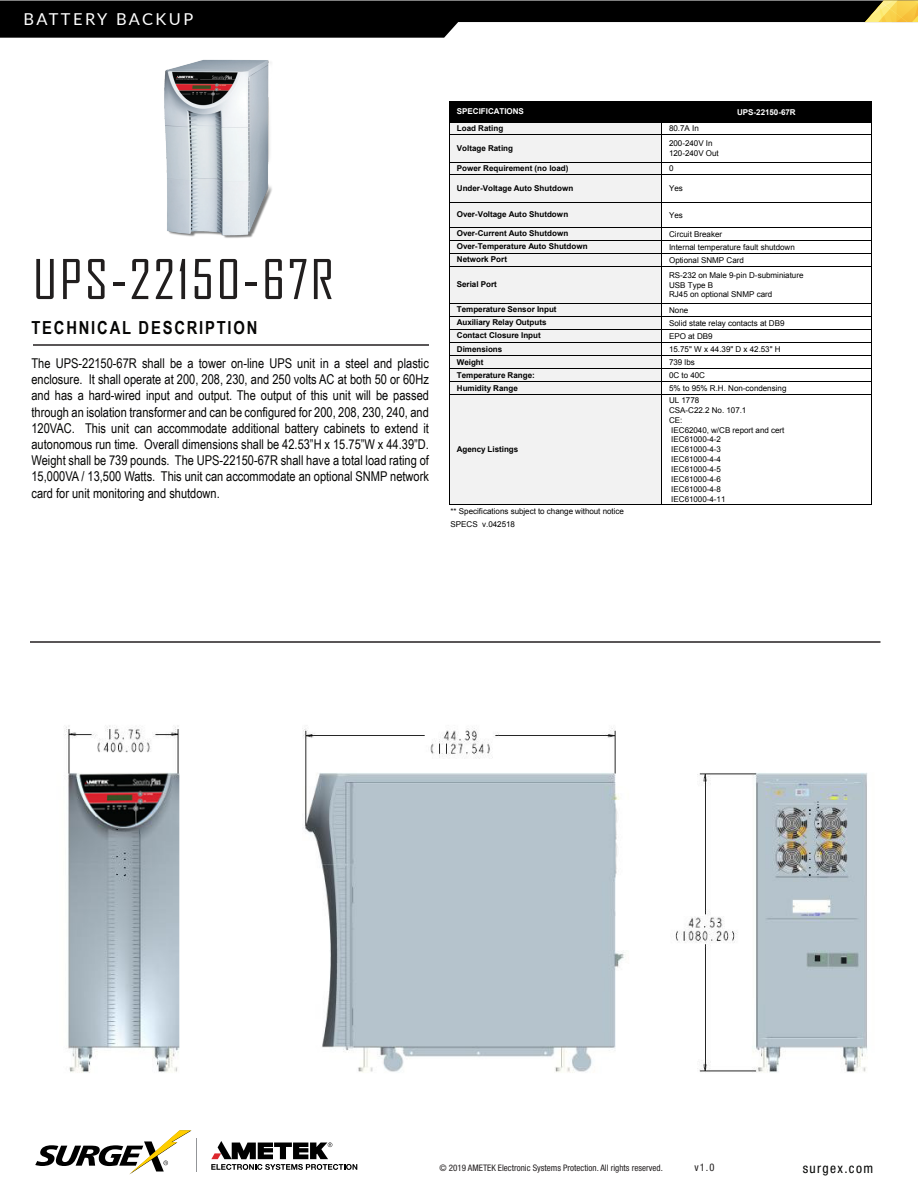
<style>
.page{position:relative;width:918px;height:1188px;background:#fff}
.page>*{position:absolute;margin:0;border:0;box-sizing:border-box;transform-origin:0 0}
.t1{font:52.5px "Agency FB";letter-spacing:.05em;color:#211e1e;scale:1.04 1}
.t2{font:700 18px "Arial Narrow";letter-spacing:.1em;color:#050504}
.t3{font:16.35px "Lato";letter-spacing:.15em;color:#fff}
.t4{font:13.5px/16.2px "Arial Narrow";color:#050504;text-align:justify}
.t5{font:condensed 13.5px "Helvetica Neue";letter-spacing:.1em;color:#050605}
.t6{font:condensed 10.5px "Helvetica Neue";color:#211e1e}
.t7{font:condensed 9px "Helvetica Neue";color:#231f20}
.t8{font:8.1px/9.9px "Arial";letter-spacing:-.005em;color:#000}
.t9{font:700 8.1px/13px "Arial";color:#000}
.t10{font:700 8.1px "Arial";letter-spacing:-.005em;color:#fff}
</style>
<div class="page">
<img style="left:164px;top:59px;width:108px;height:179px">
<svg style="left:211px;top:1141px;width:146px;height:29px"></svg>
<hr style="left:196px;top:1138px;width:1px;height:33px;background:#939598">
<svg style="left:35px;top:1130px;width:156px;height:44px"></svg>
<svg style="left:0;top:1px;width:918px;height:37px"></svg>
<div style="left:449px;top:101px;width:422px;height:21px;background:#000"></div>
<div style="left:449px;top:122px;width:212px;height:382px;background:#f2f2f2"></div>
<hr style="left:449px;top:122px;width:1px;height:382px;background:#000">
<hr style="left:661px;top:123px;width:1px;height:381px;background:#000">
<hr style="left:871px;top:123px;width:1px;height:381px;background:#000">
<hr style="left:449px;top:122px;width:423px;height:1px;background:#000">
<hr style="left:449px;top:135px;width:423px;height:1px;background:#000">
<hr style="left:449px;top:162px;width:423px;height:1px;background:#000">
<hr style="left:449px;top:174px;width:423px;height:1px;background:#000">
<hr style="left:449px;top:202px;width:423px;height:1px;background:#000">
<hr style="left:449px;top:227px;width:423px;height:1px;background:#000">
<hr style="left:449px;top:240px;width:423px;height:1px;background:#000">
<hr style="left:449px;top:253px;width:423px;height:1px;background:#000">
<hr style="left:449px;top:266px;width:423px;height:1px;background:#000">
<hr style="left:449px;top:303px;width:423px;height:1px;background:#000">
<hr style="left:449px;top:316px;width:423px;height:1px;background:#000">
<hr style="left:449px;top:329px;width:423px;height:1px;background:#000">
<hr style="left:449px;top:342px;width:423px;height:1px;background:#000">
<hr style="left:449px;top:355px;width:423px;height:1px;background:#000">
<hr style="left:449px;top:368px;width:423px;height:1px;background:#000">
<hr style="left:449px;top:381px;width:423px;height:1px;background:#000">
<hr style="left:449px;top:394px;width:423px;height:1px;background:#000">
<hr style="left:449px;top:504px;width:423px;height:1px;background:#000">
<hr style="left:33px;top:344px;width:396px;height:2px;background:#231f20">
<hr style="left:30px;top:641px;width:850px;height:2px;background:#231f20">
<img style="left:64px;top:725px;width:803px;height:348px">
<p class="t3" style="left:24px;top:8px;width:171px">BATTERY BACKUP</p>
<h1 class="t1" style="left:33px;top:247px;width:291px">UPS-22150-67R</h1>
<h2 class="t2" style="left:32px;top:314px;width:227px">TECHNICAL DESCRIPTION</h2>
<p class="t4" style="left:32px;top:355px;width:399px">The UPS-22150-67R shall be a tower on-line UPS unit in a steel and plastic enclosure. It shall operate at 200, 208, 230, and 250 volts AC at both 50 or 60Hz and has a hard-wired input and output. The output of this unit will be passed through an isolation transformer and can be configured for 200, 208, 230, 240, and 120VAC. This unit can accommodate additional battery cabinets to extend it autonomous run time. Overall dimensions shall be 42.53”H x 15.75”W x 44.39”D.<br>Weight shall be 739 pounds. The UPS-22150-67R shall have a total load rating of 15,000VA / 13,500 Watts. This unit can accommodate an optional SNMP network card for unit monitoring and shutdown.</p>
<p class="t10" style="left:457px;top:106px;width:69px">SPECIFICATIONS</p>
<p class="t9" style="left:457px;top:142px;width:58px">Voltage Rating</p>
<p class="t9" style="left:457px;top:122px;width:48px">Load Rating</p>
<p class="t9" style="left:457px;top:162px;width:113px">Power Requirement (no load)</p>
<p class="t9" style="left:457px;top:182px;width:118px">Under-Voltage Auto Shutdown</p>
<p class="t9" style="left:457px;top:208px;width:113px">Over-Voltage Auto Shutdown</p>
<p class="t9" style="left:457px;top:227px;width:113px">Over-Current Auto Shutdown</p>
<p class="t9" style="left:457px;top:240px;width:132px">Over-Temperature Auto Shutdown<br>Network Port</p>
<p class="t9" style="left:457px;top:278px;width:41px">Serial Port</p>
<p class="t9" style="left:457px;top:303px;width:101px">Temperature Sensor Input</p>
<p class="t9" style="left:457px;top:316px;width:91px">Auxiliary Relay Outputs<br>Contact Closure Input<br>Dimensions<br>Weight<br>Temperature Range:</p>
<p class="t9" style="left:457px;top:382px;width:62px">Humidity Range</p>
<p class="t9" style="left:457px;top:443px;width:63px">Agency Listings</p>
<p class="t8" style="left:451px;top:505px;width:175px;line-height:12.3px">** Specifications subject to change without notice<br>SPECS v.042518</p>
<p class="t10" style="left:737px;top:106px;width:60px">UPS-22150-67R</p>
<p class="t8" style="left:669px;top:121px;width:45px;line-height:15px">80.7A In<br>200-240V In</p>
<p class="t8" style="left:669px;top:146px;width:51px;line-height:15px">120-240V Out<br>0</p>
<p class="t8" style="left:669px;top:184px;width:15px">Yes</p>
<p class="t8" style="left:669px;top:210px;width:15px">Yes</p>
<p class="t8" style="left:669px;top:227px;width:127px;line-height:13px">Circuit Breaker<br>Internal temperature fault shutdown<br>Optional SNMP Card</p>
<p class="t8" style="left:669px;top:270px;width:136px">RS-232 on Male 9-pin D-subminiature<br>USB Type B<br>RJ45 on optional SNMP card</p>
<p class="t8" style="left:669px;top:303px;width:119px;line-height:13px">None<br>Solid state relay contacts at DB9<br>EPO at DB9<br>15.75" W x 44.39" D x 42.53" H<br>739 lbs<br>0C to 40C<br>5% to 95% R.H. Non-condensing</p>
<p class="t8" style="left:669px;top:395px;width:117px">UL 1778<br>CSA-C22.2 No. 107.1<br>CE:<br>IEC62040, w/CB report and cert<br>IEC61000-4-2<br>IEC61000-4-3<br>IEC61000-4-4<br>IEC61000-4-5<br>IEC61000-4-6<br>IEC61000-4-8<br>IEC61000-4-11</p>
<p class="t7" style="left:440px;top:1163px;width:225px">© 2019 AMETEK Electronic Systems Protection. All rights reserved.</p>
<p class="t6" style="left:694px;top:1162px;width:22px">v1.0</p>
<p class="t5" style="left:803px;top:1160px;width:72px">surgex.com</p>
</div>
